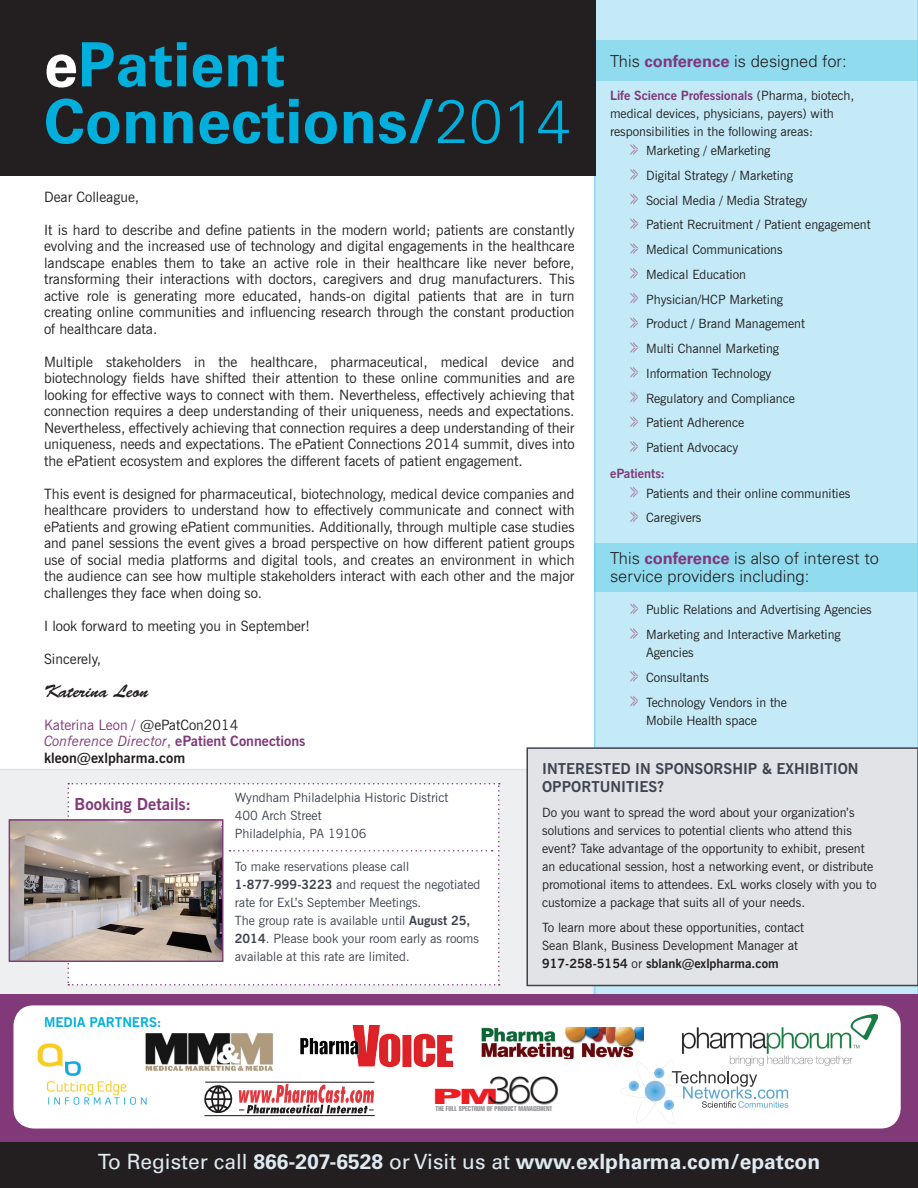
<style>
.page{position:relative;width:918px;height:1188px;background:#fff}
.page>*{position:absolute;margin:0;border:0;box-sizing:border-box;transform-origin:0 0}
.t1{font:700 61.2px "Univers";color:#00afdc}
.t2{font:300 38.25px "Eagle";color:#231f20}
.t3{font:900 21.15px "Arial";color:#ee1d23;scale:2 1}
.t4{font:700 21px "Univers";color:#dee9f0}
.body{font:18px "Brush Script Std";color:#231f20}
.t5{font:300 16.5px/18px "Univers";color:#231f20}
.t6{font:700 16.5px "News Gothic BT";color:#81397a}
.t7{font:700 15px/18px "News Gothic BT";color:#3e444f}
.body-2{font:14.25px/16.5px "News Gothic BT";color:#231f20;text-align:justify}
.body-3{font:700 14.25px "News Gothic BT";color:#81397a}
.body-4{font:14.25px "News Gothic BT";color:#81397a}
.body-5{font:700 14.25px "News Gothic BT";color:#231f20}
._1_Body_Text{font:700 13.5px "News Gothic BT";color:#00afdc}
.t8{font:12.75px/18px "News Gothic BT";color:#231f20}
.t9{font:12.75px/18px "News Gothic BT";color:#3e444f}
.t10{font:700 12.75px "News Gothic BT";color:#81397a}
.t11{font:extra-condensed 6.75px "Helvetica";letter-spacing:.01em;color:#939598}
.s1{color:#fff}
.s2{font-weight:300}
.s3{font-weight:700;color:#81397a}
.s4{color:#231f20}
.s5{font-weight:400;font-style:italic}
.s6{font-weight:400}
.s7{font-weight:700}
</style>
<div class="page">
<div style="left:594px;top:0;width:324px;height:995px;background:#c3eaf6"></div>
<svg style="left:0;top:769px;width:594px;height:226px;background:#e8e6eb"></svg>
<div style="left:595px;top:40px;width:323px;height:41px;background:#91dbef"></div>
<div style="left:595px;top:544px;width:323px;height:48px;background:#91dbef"></div>
<div style="left:0;top:0;width:596px;height:176px;background:#231f20"></div>
<div style="left:0;top:995px;width:918px;height:148px;background:#81397a"></div>
<div style="left:527px;top:748px;width:391px;height:238px;background:#e1e3e6"></div>
<div style="left:526px;top:747px;width:392px;height:239px;border:2px solid #3e444f"></div>
<div style="left:0;top:1143px;width:918px;height:45px;background:#231f20"></div>
<svg style="left:917px;top:682px;width:1px;height:203px"></svg>
<div style="left:14px;top:1005px;width:887px;height:124px;background:#fff;border-radius:20px"></div>
<img style="left:37px;top:1043px;width:117px;height:62px">
<img style="left:143px;top:1034px;width:130px;height:36px">
<hr style="left:205px;top:1082px;width:169px;height:1px;background:#231f20">
<hr style="left:204px;top:1115px;width:171px;height:1px;background:#231f20">
<svg style="left:239px;top:1084px;width:135px;height:29px"></svg>
<svg style="left:204px;top:1085px;width:29px;height:28px"></svg>
<img style="left:300px;top:1026px;width:152px;height:40px">
<img style="left:482px;top:1028px;width:162px;height:31px">
<svg style="left:620px;top:1060px;width:168px;height:64px"></svg>
<img style="left:682px;top:1014px;width:195px;height:51px">
<svg style="left:630px;top:144px;width:8px;height:11px"></svg>
<svg style="left:630px;top:169px;width:8px;height:11px"></svg>
<svg style="left:630px;top:193px;width:8px;height:12px"></svg>
<svg style="left:630px;top:218px;width:8px;height:11px"></svg>
<svg style="left:630px;top:243px;width:8px;height:11px"></svg>
<svg style="left:630px;top:268px;width:8px;height:11px"></svg>
<svg style="left:630px;top:292px;width:8px;height:12px"></svg>
<svg style="left:630px;top:317px;width:8px;height:11px"></svg>
<svg style="left:630px;top:342px;width:8px;height:11px"></svg>
<svg style="left:630px;top:367px;width:8px;height:11px"></svg>
<svg style="left:630px;top:391px;width:8px;height:12px"></svg>
<svg style="left:630px;top:416px;width:8px;height:11px"></svg>
<svg style="left:630px;top:441px;width:8px;height:11px"></svg>
<svg style="left:630px;top:486px;width:8px;height:12px"></svg>
<svg style="left:630px;top:511px;width:8px;height:11px"></svg>
<svg style="left:630px;top:603px;width:8px;height:11px"></svg>
<svg style="left:630px;top:628px;width:8px;height:11px"></svg>
<svg style="left:630px;top:671px;width:8px;height:11px"></svg>
<svg style="left:630px;top:695px;width:8px;height:12px"></svg>
<img style="left:11px;top:821px;width:57px;height:139px">
<svg style="left:68px;top:783px;width:432px;height:203px"></svg>
<p class="t1" style="left:44px;top:29px;width:243px"><span class="s1">e</span>Patient</p>
<p class="t1" style="left:44px;top:86px;width:528px">Connections/<span class="s2">2014</span></p>
<p class="t5" style="left:610px;top:52px;width:238px">This <span class="s3">conference</span> is designed for:</p>
<p class="t8" style="left:610px;top:86px;width:246px"><span class="s3">Life Science Professionals</span> (Pharma, biotech, medical devices, physicians, payers) with responsibilities in the following areas:</p>
<p class="t8" style="left:646px;top:142px;width:126px">Marketing / eMarketing</p>
<p class="t8" style="left:646px;top:166px;width:148px">Digital Strategy / Marketing</p>
<p class="t8" style="left:646px;top:191px;width:163px">Social Media / Media Strategy</p>
<p class="t8" style="left:646px;top:216px;width:226px">Patient Recruitment / Patient engagement</p>
<p class="t8" style="left:646px;top:241px;width:138px">Medical Communications</p>
<p class="t8" style="left:646px;top:265px;width:101px">Medical Education</p>
<p class="t8" style="left:646px;top:290px;width:138px">Physician/HCP Marketing</p>
<p class="t8" style="left:646px;top:315px;width:160px">Product / Brand Management</p>
<p class="t8" style="left:646px;top:340px;width:135px">Multi Channel Marketing</p>
<p class="t8" style="left:646px;top:364px;width:127px">Information Technology</p>
<p class="t8" style="left:646px;top:389px;width:150px">Regulatory and Compliance</p>
<p class="t8" style="left:646px;top:414px;width:100px">Patient Adherence</p>
<p class="t8" style="left:646px;top:439px;width:94px">Patient Advocacy</p>
<p class="t10" style="left:610px;top:466px;width:57px">ePatients:</p>
<p class="t8" style="left:646px;top:484px;width:206px">Patients and their online communities</p>
<p class="t8" style="left:646px;top:509px;width:57px">Caregivers</p>
<p class="t5" style="left:610px;top:549px;width:270px">This <span class="s3">conference</span> is also of interest to service providers including:</p>
<p class="t8" style="left:646px;top:601px;width:227px">Public Relations and Advertising Agencies</p>
<p class="t8" style="left:646px;top:626px;width:196px">Marketing and Interactive Marketing<br>Agencies</p>
<p class="t8" style="left:646px;top:668px;width:65px">Consultants</p>
<p class="t8" style="left:646px;top:693px;width:142px">Technology Vendors in the<br>Mobile Health space</p>
<p class="body-2" style="left:44px;top:188px;width:97px">Dear Colleague,</p>
<p class="body-2" style="left:44px;top:221px;width:532px">It is hard to describe and define patients in the modern world; patients are constantly evolving and the increased use of technology and digital engagements in the healthcare landscape enables them to take an active role in their healthcare like never before, transforming their interactions with doctors, caregivers and drug manufacturers. This active role is generating more educated, hands-on digital patients that are in turn creating online communities and influencing research through the constant production of healthcare data.</p>
<p class="body-2" style="left:44px;top:353px;width:532px">Multiple stakeholders in the healthcare, pharmaceutical, medical device and biotechnology fields have shifted their attention to these online communities and are looking for effective ways to connect with them. Nevertheless, effectively achieving that connection requires a deep understanding of their uniqueness, needs and expectations.<br>Nevertheless, effectively achieving that connection requires a deep understanding of their uniqueness, needs and expectations. The ePatient Connections 2014 summit, dives into the ePatient ecosystem and explores the different facets of patient engagement.</p>
<p class="body-2" style="left:44px;top:485px;width:532px">This event is designed for pharmaceutical, biotechnology, medical device companies and healthcare providers to understand how to effectively communicate and connect with ePatients and growing ePatient communities. Additionally, through multiple case studies and panel sessions the event gives a broad perspective on how different patient groups use of social media platforms and digital tools, and creates an environment in which the audience can see how multiple stakeholders interact with each other and the major challenges they face when doing so.</p>
<p class="body-2" style="left:44px;top:617px;width:267px">I look forward to meeting you in September!</p>
<p class="body-2" style="left:44px;top:650px;width:58px">Sincerely,</p>
<p class="body" style="left:44px;top:681px;width:106px">Katerina Leon</p>
<p class="body-4" style="left:44px;top:716px;width:196px">Katerina Leon / <span class="s4">@ePatCon2014</span></p>
<p class="body-3" style="left:44px;top:733px;width:263px"><span class="s5">Conference Director</span><span class="s6">,</span> ePatient Connections</p>
<p class="body-5" style="left:44px;top:749px;width:143px">kleon@exlpharma.com</p>
<p class="t7" style="left:542px;top:760px;width:318px">INTERESTED IN SPONSORSHIP &amp; EXHIBITION<br>OPPORTUNITIES?</p>
<p class="t8" style="left:542px;top:804px;width:336px">Do you want to spread the word about your organization’s solutions and services to potential clients who attend this event? Take advantage of the opportunity to exhibit, present an educational session, host a networking event, or distribute promotional items to attendees. ExL works closely with you to customize a package that suits all of your needs.</p>
<p class="t8" style="left:542px;top:918px;width:264px">To learn more about these opportunities, contact<br>Sean Blank, Business Development Manager at<br><span class="s7">917-258-5154</span> or <span class="s7">sblank@exlpharma.com</span></p>
<p class="t6" style="left:75px;top:794px;width:118px">Booking Details:</p>
<p class="t9" style="left:235px;top:788px;width:215px">Wyndham Philadelphia Historic District</p>
<p class="t9" style="left:235px;top:806px;width:88px">400 Arch Street</p>
<p class="t9" style="left:235px;top:824px;width:133px">Philadelphia, PA 19106</p>
<p class="t9" style="left:235px;top:857px;width:176px">To make reservations please call</p>
<p class="t9" style="left:235px;top:875px;width:247px"><span class="s7">1-877-999-3223</span> and request the negotiated rate for ExL’s September Meetings.</p>
<p class="t9" style="left:235px;top:911px;width:246px">The group rate is available until <span class="s7">August 25,<br>2014</span>. Please book your room early as rooms available at this rate are limited.</p>
<p class="_1_Body_Text" style="left:44px;top:1014px;width:119px">MEDIA PARTNERS:</p>
<p class="t2" style="left:487px;top:1069px;width:74px">36O</p>
<p class="t3" style="left:432px;top:1084px;width:35px">PM</p>
<p class="t11" style="left:435px;top:1104px;width:119px">THE FULL SPECTRUM OF PRODUCT MANAGEMENT</p>
<p class="t4" style="left:98px;top:1149px;width:724px"><span class="s6">To Register call</span> 866-207-6528 <span class="s6">or Visit us at</span> www.exlpharma.com/epatcon</p>
</div>
